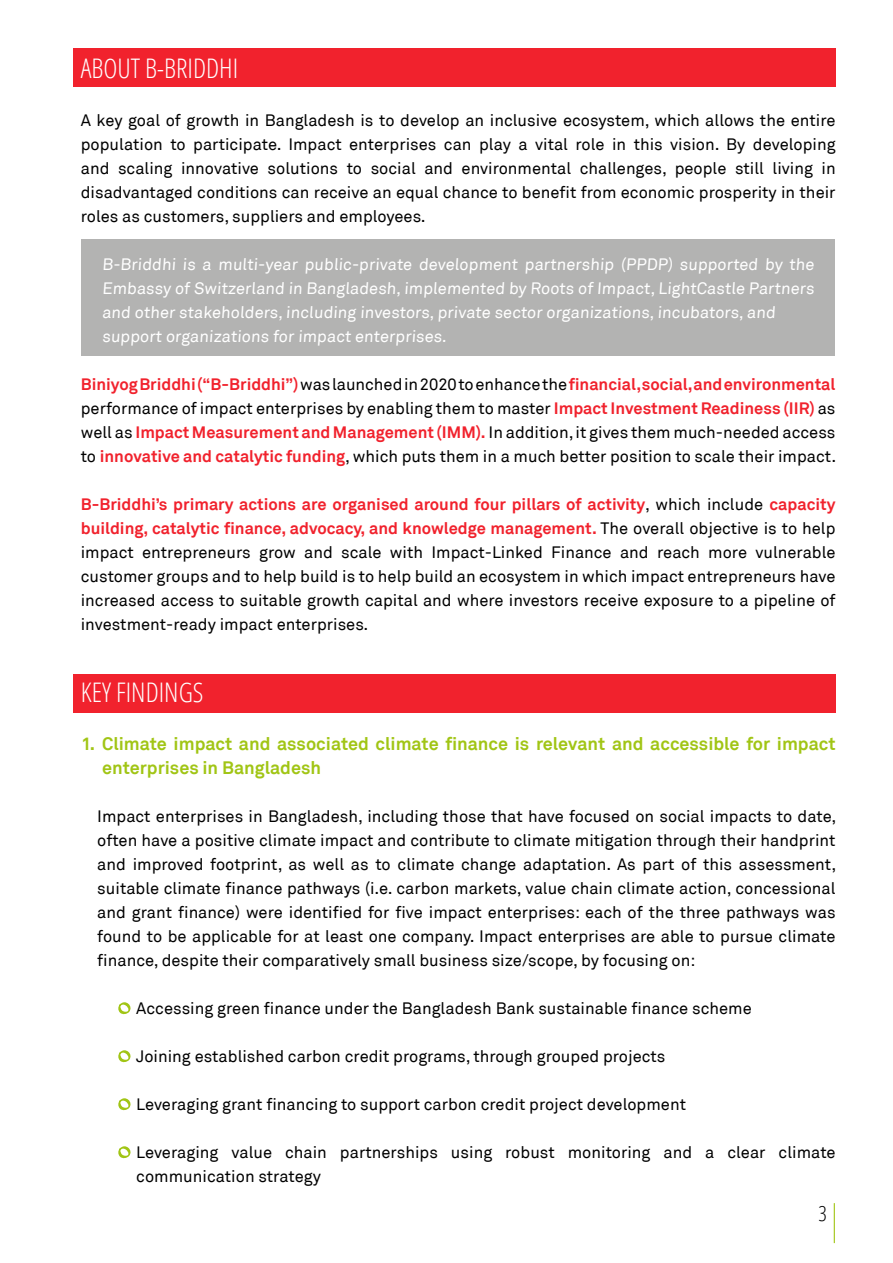
<style>
.page{position:relative;width:893px;height:1263px;background:#fff}
.page>*{position:absolute;margin:0;border:0;box-sizing:border-box;transform-origin:0 0}
.t1{font:300 condensed 27px "Open Sans";color:#fff}
.t2{font:300 condensed 21px "Open Sans";color:#000}
.t3{font:700 18px/24px "Akkurat";color:#a1c515}
.t4{font:16.5px/24px "Akkurat";color:#000;text-align:justify}
.t5{font:16.5px/24px "Akkurat";color:#fff}
.s1{font-weight:700;color:#f1222d}
</style>
<div class="page">
<hr style="left:834px;top:1203px;width:1px;height:40px;background:#a1c515">
<div style="left:73px;top:48px;width:762px;height:39px;background:#f1222d"></div>
<div style="left:73px;top:674px;width:762px;height:39px;background:#f1222d"></div>
<div style="left:81px;top:239px;width:753px;height:117px;background:#b3b3b2"></div>
<svg style="left:118px;top:1002px;width:13px;height:13px"></svg>
<svg style="left:118px;top:1050px;width:13px;height:13px"></svg>
<svg style="left:118px;top:1098px;width:13px;height:13px"></svg>
<svg style="left:118px;top:1146px;width:13px;height:13px"></svg>
<h1 class="t1" style="left:81px;top:50px;width:159px">ABOUT B-BRIDDHI</h1>
<p class="t4" style="left:81px;top:109px;width:756px">A key goal of growth in Bangladesh is to develop an inclusive ecosystem, which allows the entire population to participate. Impact enterprises can play a vital role in this vision. By developing and scaling innovative solutions to social and environmental challenges, people still living in disadvantaged conditions can receive an equal chance to benefit from economic prosperity in their roles as customers, suppliers and employees.</p>
<p class="t5" style="left:102px;top:253px;width:715px">B-Briddhi is a multi-year public-private development partnership (PPDP) supported by the Embassy of Switzerland in Bangladesh, implemented by Roots of Impact, LightCastle Partners and other stakeholders, including investors, private sector organizations, incubators, and support organizations for impact enterprises.</p>
<p class="t4" style="left:81px;top:373px;width:757px"><span class="s1">Biniyog Briddhi (“B-Briddhi”)</span> was launched in 2020 to enhance the <span class="s1">financial, social, and environmental </span>performance of impact enterprises by enabling them to master <span class="s1">Impact Investment Readiness (IIR)</span> as well as <span class="s1">Impact Measurement and Management (IMM).</span> In addition, it gives them much-needed access to <span class="s1">innovative and catalytic funding</span>, which puts them in a much better position to scale their impact.</p>
<p class="t4" style="left:81px;top:493px;width:756px"><span class="s1">B-Briddhi’s primary actions are organised around four pillars of activity</span>, which include <span class="s1">capacity building, catalytic finance, advocacy, and knowledge management.</span> The overall objective is to help impact entrepreneurs grow and scale with Impact-Linked Finance and reach more vulnerable customer groups and to help build is to help build an ecosystem in which impact entrepreneurs have increased access to suitable growth capital and where investors receive exposure to a pipeline of investment-ready impact enterprises.</p>
<h1 class="t1" style="left:81px;top:674px;width:124px">KEY FINDINGS</h1>
<p class="t3" style="left:102px;top:732px;width:735px;text-indent:-21px">1. Climate impact and associated climate finance is relevant and accessible for impact enterprises in Bangladesh</p>
<p class="t4" style="left:97px;top:805px;width:741px">Impact enterprises in Bangladesh, including those that have focused on social impacts to date, often have a positive climate impact and contribute to climate mitigation through their handprint and improved footprint, as well as to climate change adaptation. As part of this assessment, suitable climate finance pathways (i.e. carbon markets, value chain climate action, concessional and grant finance) were identified for five impact enterprises: each of the three pathways was found to be applicable for at least one company. Impact enterprises are able to pursue climate finance, despite their comparatively small business size/scope, by focusing on:</p>
<p class="t4" style="left:136px;top:997px;width:617px">Accessing green finance under the Bangladesh Bank sustainable finance scheme</p>
<p class="t4" style="left:136px;top:1045px;width:531px">Joining established carbon credit programs, through grouped projects</p>
<p class="t4" style="left:136px;top:1093px;width:551px">Leveraging grant financing to support carbon credit project development</p>
<p class="t4" style="left:136px;top:1141px;width:701px">Leveraging value chain partnerships using robust monitoring and a clear climate communication strategy</p>
<p class="t2" style="left:819px;top:1199px;width:10px">3</p>
</div>
